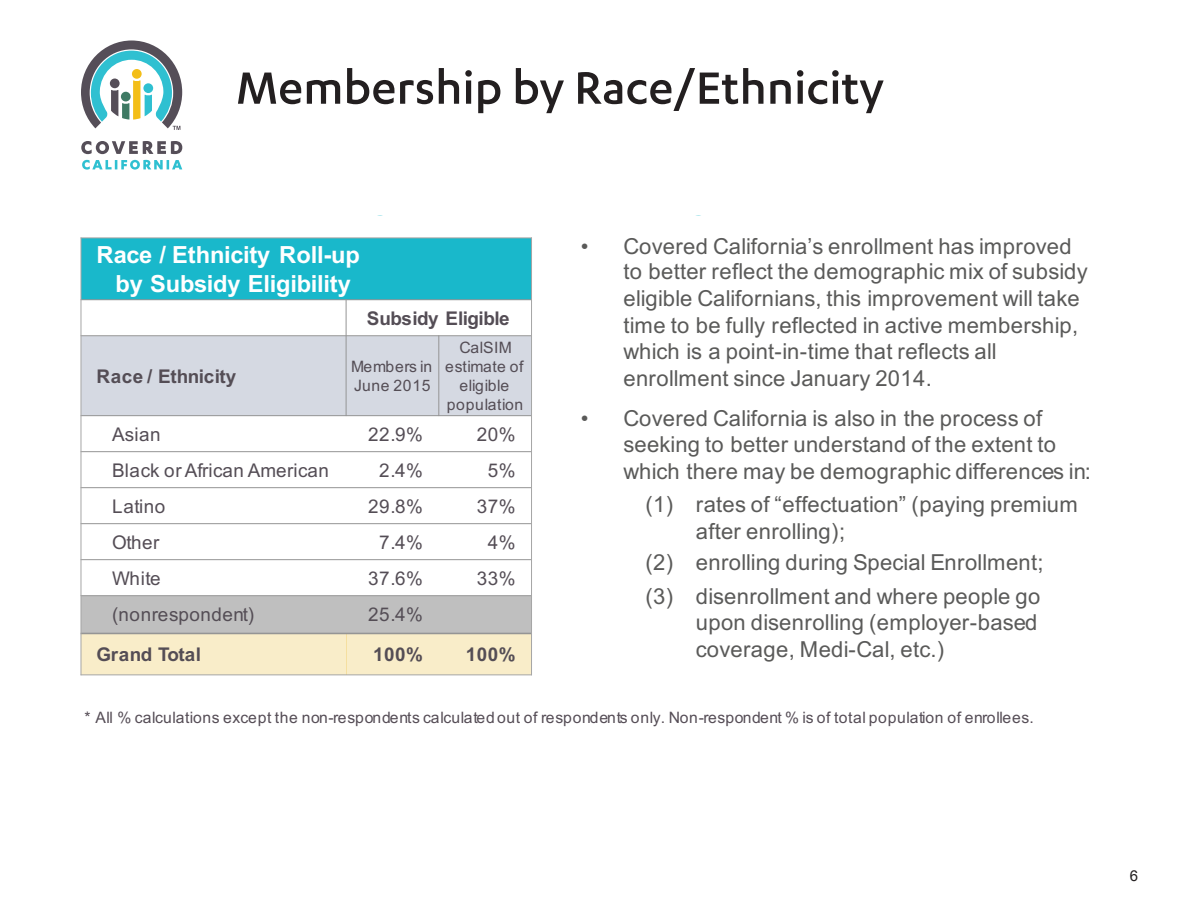
<style>
.page{position:relative;width:1188px;height:918px;background:#fff}
.page>*{position:absolute;margin:0;border:0;box-sizing:border-box;transform-origin:0 0}
.t1{font:500 52.5px "Karbon";color:#231f20}
.t2{font:700 23.7px/28.3px "Arial";letter-spacing:-.01em;color:#fff;text-align:center}
.t3{font:22.05px/26.4px "Arial";letter-spacing:.015em;color:#5a5a59}
.t4{font:18.9px "Arial";letter-spacing:.025em;color:#544d55}
.t5{font:700 18.9px "Arial";letter-spacing:-.015em;color:#544d55}
.t6{font:18.9px "Arial";color:#544d55}
.t7{font:15.75px "Arial";letter-spacing:.045em;color:#554d56}
.t8{font:15.75px/18.9px "Arial";letter-spacing:.02em;color:#544d55;text-align:center}
.t9{font:15.75px/18.9px "Arial";letter-spacing:.04em;color:#544d55}
.t10{font:15px "Arial";color:#231f20}
</style>
<div class="page">
<svg style="left:81px;top:141px;width:101px;height:13px"></svg>
<svg style="left:82px;top:160px;width:100px;height:10px"></svg>
<svg style="left:81px;top:40px;width:101px;height:90px"></svg>
<div style="left:81px;top:238px;width:451px;height:62px;background:#19b8cb"></div>
<div style="left:81px;top:336px;width:265px;height:80px;background:#d5d9e2"></div>
<div style="left:346px;top:336px;width:93px;height:80px;background:#d5d9e2"></div>
<div style="left:439px;top:336px;width:93px;height:80px;background:#d5d9e2"></div>
<div style="left:81px;top:596px;width:265px;height:37px;background:#bfbfbf"></div>
<div style="left:346px;top:596px;width:93px;height:37px;background:#bfbfbf"></div>
<div style="left:439px;top:596px;width:93px;height:37px;background:#bfbfbf"></div>
<div style="left:81px;top:633px;width:265px;height:42px;background:#f9edc9"></div>
<div style="left:346px;top:633px;width:93px;height:42px;background:#f9edc9"></div>
<div style="left:439px;top:633px;width:93px;height:42px;background:#f9edc9"></div>
<hr style="left:346px;top:299px;width:1px;height:117px;background:#959595">
<hr style="left:438px;top:335px;width:1px;height:81px;background:#959595">
<hr style="left:81px;top:299px;width:451px;height:1px;background:#959595">
<hr style="left:81px;top:335px;width:451px;height:1px;background:#959595">
<hr style="left:81px;top:415px;width:451px;height:1px;background:#959595">
<hr style="left:81px;top:451px;width:451px;height:1px;background:#959595">
<hr style="left:81px;top:487px;width:451px;height:1px;background:#959595">
<hr style="left:81px;top:523px;width:451px;height:1px;background:#959595">
<hr style="left:81px;top:559px;width:451px;height:1px;background:#959595">
<hr style="left:81px;top:595px;width:451px;height:1px;background:#959595">
<hr style="left:81px;top:633px;width:451px;height:1px;background:#959595">
<hr style="left:81px;top:237px;width:1px;height:438px;background:#a6a6a6">
<hr style="left:531px;top:237px;width:1px;height:438px;background:#a6a6a6">
<hr style="left:81px;top:237px;width:451px;height:1px;background:#a6a6a6">
<hr style="left:81px;top:674px;width:451px;height:1px;background:#a6a6a6">
<p class="t1" style="left:236px;top:58px;width:649px">Membership by Race/Ethnicity</p>
<p class="t2" style="left:97px;top:241px;width:265px">Race / Ethnicity Roll--up by Subsidy Eligibility</p>
<p class="t5" style="left:367px;top:305px;width:144px">Subsidy Eligible</p>
<p class="t5" style="left:97px;top:363px;width:141px">Race / Ethnicity</p>
<p class="t9" style="left:351px;top:357px;width:83px">Members in<br>June 2015</p>
<p class="t8" style="left:445px;top:338px;width:80px">CalSIM estimate of eligible population</p>
<p class="t4" style="left:112px;top:421px;width:50px">Asian</p>
<p class="t4" style="left:368px;top:421px;width:56px">22.9%</p>
<p class="t4" style="left:477px;top:421px;width:40px">20%</p>
<p class="t6" style="left:112px;top:457px;width:218px">Black or African American</p>
<p class="t4" style="left:379px;top:457px;width:45px">2.4%</p>
<p class="t4" style="left:488px;top:457px;width:29px">5%</p>
<p class="t4" style="left:112px;top:493px;width:55px">Latino</p>
<p class="t4" style="left:368px;top:493px;width:56px">29.8%</p>
<p class="t4" style="left:477px;top:493px;width:40px">37%</p>
<p class="t4" style="left:112px;top:529px;width:49px">Other</p>
<p class="t4" style="left:379px;top:529px;width:45px">7.4%</p>
<p class="t4" style="left:488px;top:529px;width:29px">4%</p>
<p class="t4" style="left:112px;top:565px;width:50px">White</p>
<p class="t4" style="left:368px;top:565px;width:56px">37.6%</p>
<p class="t4" style="left:477px;top:565px;width:40px">33%</p>
<p class="t4" style="left:112px;top:602px;width:143px">(nonrespondent)</p>
<p class="t4" style="left:368px;top:602px;width:56px">25.4%</p>
<p class="t5" style="left:97px;top:641px;width:106px">Grand Total</p>
<p class="t5" style="left:373px;top:641px;width:51px">100%</p>
<p class="t5" style="left:466px;top:641px;width:51px">100%</p>
<p class="t3" style="left:623px;top:233px;width:466px;text-indent:-43px">• Covered California’s enrollment has improved to better reflect the demographic mix of subsidy eligible Californians, this improvement will take time to be fully reflected in active membership, which is a point--in--time that reflects all enrollment since January 2014.</p>
<p class="t3" style="left:623px;top:404px;width:469px;text-indent:-42px">• Covered California is also in the process of seeking to better understand of the extent to which there may be demographic differences in:</p>
<p class="t3" style="left:696px;top:491px;width:384px;text-indent:-50px">(1) rates of “effectuation” (paying premium after enrolling);;</p>
<p class="t3" style="left:645px;top:546px;width:400px;line-height:33px">(2) enrolling during Special Enrollment;; (3) disenrollment and where people go</p>
<p class="t3" style="left:696px;top:609px;width:343px">upon disenrolling (employer--based coverage, Medi--Cal, etc.)</p>
<p class="t7" style="left:84px;top:706px;width:951px">* All % calculations except the non--respondents calculated out of respondents only. Non--respondent % is of total population of enrollees.</p>
<p class="t10" style="left:1130px;top:866px;width:10px">6</p>
</div>
